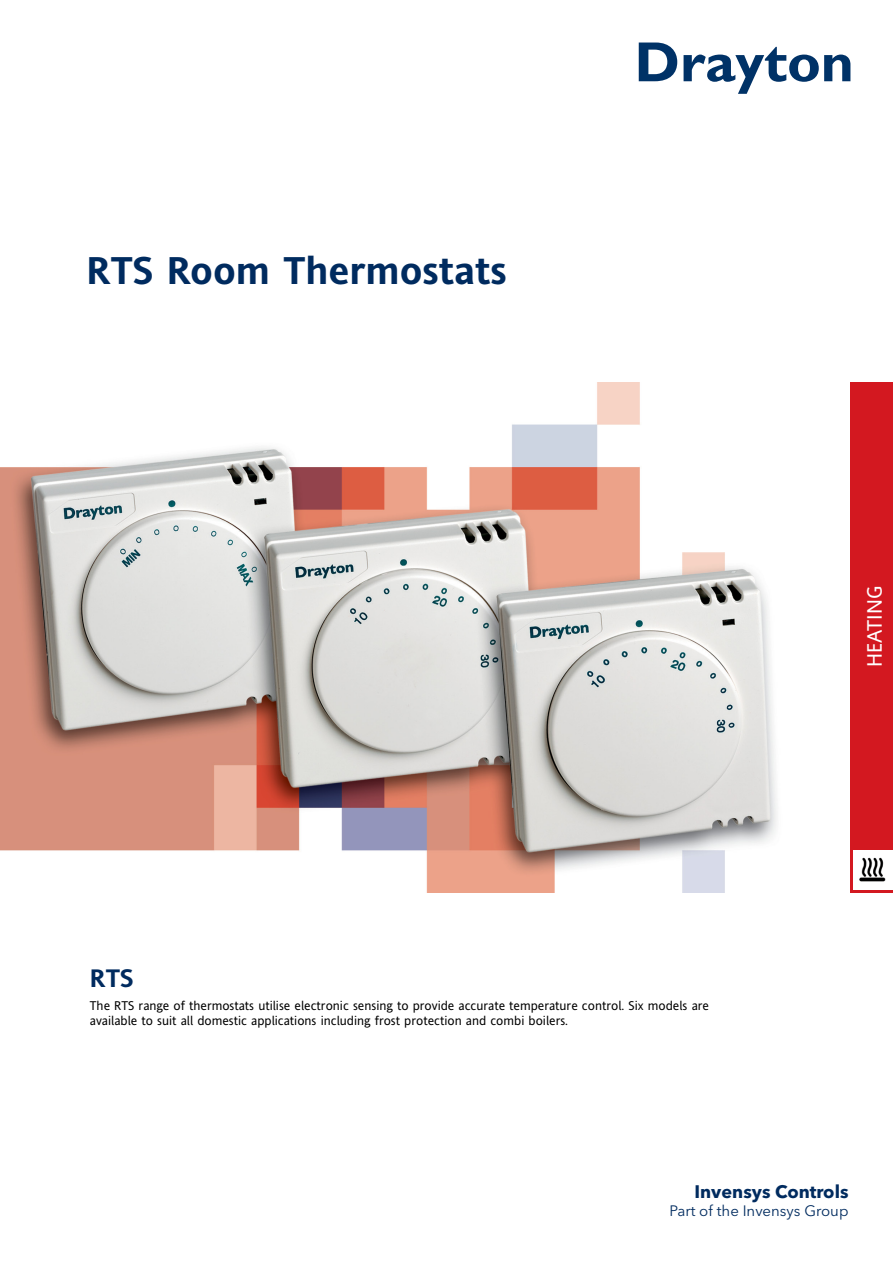
<style>
.page{position:relative;width:893px;height:1263px;background:#fff}
.page>*{position:absolute;margin:0;border:0;box-sizing:border-box;transform-origin:0 0}
.t1{font:700 39px "Invensys Andale";color:#002b5f}
.t2{font:700 25.5px "Invensys Andale";color:#002b5f}
.t3{font:21px "Invensys Andale";color:#fff}
.t4{font:700 18px "Avenir Next LT Pro";color:#002b5f}
.t5{font:15px "Avenir Next LT Pro";color:#002b5f}
.t6{font:12.75px/15px "Invensys Andale";color:#000}
</style>
<div class="page">
<div style="left:850px;top:383px;width:43px;height:510px;background:#d31820"></div>
<div style="left:854px;top:850px;width:39px;height:39px;background:#fff"></div>
<img style="left:859px;top:857px;width:27px;height:25px">
<img style="left:0;top:383px;width:777px;height:510px">
<svg style="left:639px;top:43px;width:38px;height:38px"></svg>
<svg style="left:684px;top:47px;width:166px;height:47px"></svg>
<h1 class="t1" style="left:87px;top:249px;width:422px">RTS Room Thermostats</h1>
<h3 class="t3" style="left:863px;top:667px;width:83px;rotate:-90deg">HEATING</h3>
<h2 class="t2" style="left:90px;top:964px;width:45px">RTS</h2>
<p class="t6" style="left:90px;top:998px;width:620px">The RTS range of thermostats utilise electronic sensing to provide accurate temperature control. Six models are available to suit all domestic applications including frost protection and combi boilers.</p>
<h3 class="t4" style="left:694px;top:1181px;width:156px">Invensys Controls</h3>
<p class="t5" style="left:670px;top:1202px;width:180px">Part of the Invensys Group</p>
</div>
